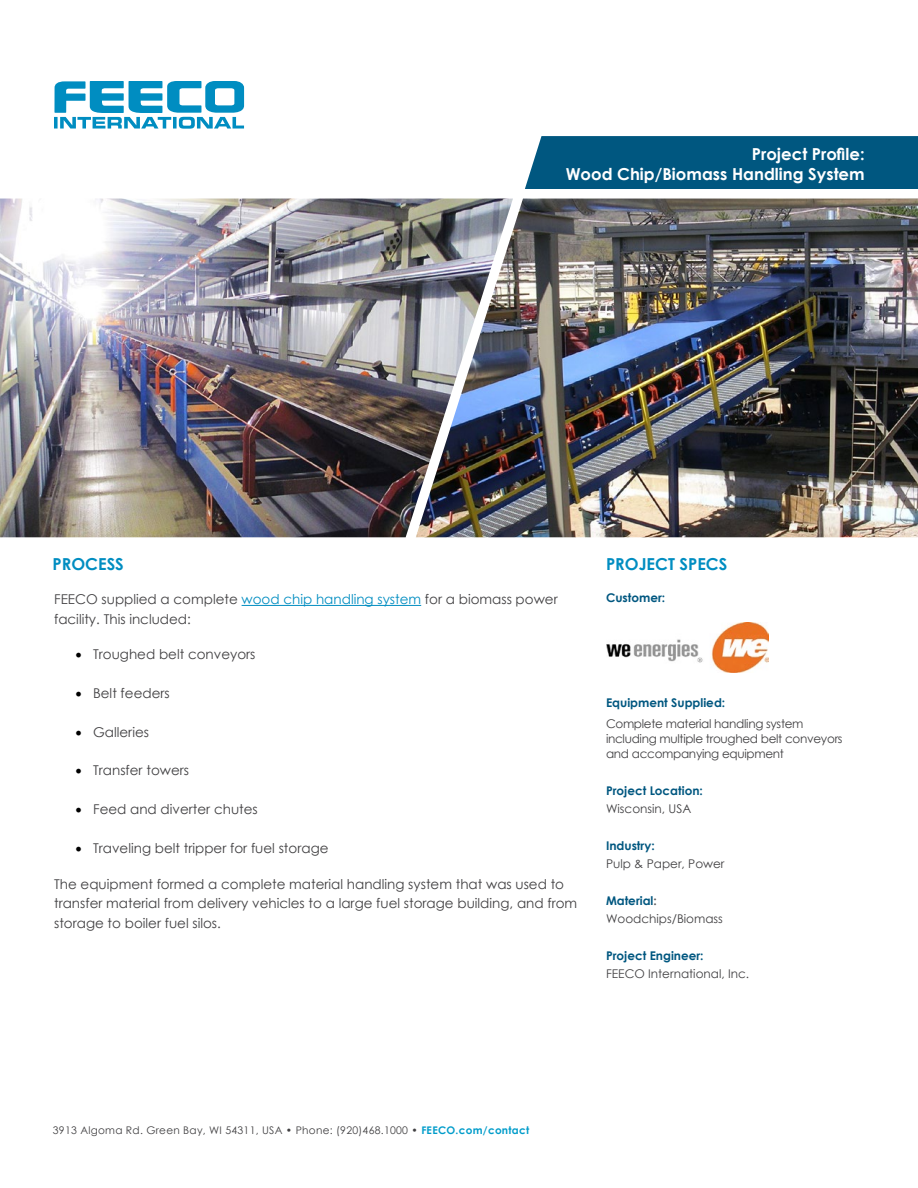
<style>
.page{position:relative;width:918px;height:1188px;background:#fff}
.page>*{position:absolute;margin:0;border:0;box-sizing:border-box;transform-origin:0 0}
.t1{font:700 16.5px/19.5px "Century Gothic";color:#fff;text-align:right}
.t2{font:700 16.5px "Century Gothic";color:#008dc1}
.t3{font:13.5px/19.5px "Century Gothic";color:#414042}
.t4{font:12px/15px "Century Gothic";letter-spacing:-.025em;color:#414042}
.t5{font:12px/18px "Century Gothic";color:#414042}
.t6{font:700 12px "Century Gothic";color:#005780}
.t7{font:10.5px "Century Gothic";letter-spacing:.025em;color:#414042}
.s1{color:#008dc1}
.s2{font-family:"Minion Pro";font-size:18px;color:#000}
.s3{font-weight:700;color:#005780}
.s4{font-weight:700;color:#58595b}
.s5{font-weight:700;color:#009cca}
</style>
<div class="page">
<div style="left:525px;top:136px;width:393px;height:53px;background:#005780"></div>
<hr style="left:242px;top:605px;width:179px;height:1px;background:#008dc1">
<svg style="left:54px;top:81px;width:190px;height:48px"></svg>
<img style="left:0;top:199px;width:416px;height:338px">
<img style="left:416px;top:199px;width:502px;height:338px">
<img style="left:606px;top:623px;width:162px;height:49px">
<p class="t1" style="left:566px;top:144px;width:300px">Project Profile:<br>Wood Chip/Biomass Handling System</p>
<p class="t2" style="left:53px;top:557px;width:73px">PROCESS</p>
<p class="t3" style="left:54px;top:591px;width:505px">FEECO supplied a complete <span class="s1">wood chip handling system</span> for a biomass power facility. This included:</p>
<p class="t3" style="left:75px;top:646px;width:182px"><span class="s2">•</span> Troughed belt conveyors</p>
<p class="t3" style="left:75px;top:685px;width:96px"><span class="s2">•</span> Belt feeders</p>
<p class="t3" style="left:75px;top:723px;width:75px"><span class="s2">•</span> Galleries</p>
<p class="t3" style="left:75px;top:762px;width:116px"><span class="s2">•</span> Transfer towers</p>
<p class="t3" style="left:75px;top:801px;width:184px"><span class="s2">•</span> Feed and diverter chutes</p>
<p class="t3" style="left:75px;top:839px;width:255px"><span class="s2">•</span> Traveling belt tripper for fuel storage</p>
<p class="t3" style="left:54px;top:875px;width:525px">The equipment formed a complete material handling system that was used to transfer material from delivery vehicles to a large fuel storage building, and from storage to boiler fuel silos.</p>
<p class="t2" style="left:606px;top:557px;width:123px">PROJECT SPECS</p>
<p class="t6" style="left:606px;top:593px;width:61px">Customer:</p>
<p class="t6" style="left:606px;top:698px;width:121px">Equipment Supplied:</p>
<p class="t4" style="left:606px;top:717px;width:238px">Complete material handling system including multiple troughed belt conveyors and accompanying equipment</p>
<p class="t6" style="left:606px;top:786px;width:98px">Project Location:</p>
<p class="t5" style="left:606px;top:801px;width:87px">Wisconsin, USA</p>
<p class="t6" style="left:606px;top:841px;width:50px">Industry:</p>
<p class="t5" style="left:606px;top:856px;width:120px">Pulp &amp; Paper, Power</p>
<p class="t5" style="left:606px;top:893px;width:118px"><span class="s3">Material</span><span class="s4">:<br></span>Woodchips/Biomass</p>
<p class="t6" style="left:606px;top:951px;width:99px">Project Engineer:</p>
<p class="t5" style="left:606px;top:966px;width:145px">FEECO International, Inc.</p>
<p class="t7" style="left:53px;top:1127px;width:478px">3913 Algoma Rd. Green Bay, WI 54311, USA • Phone: (920)468.1000 • <span class="s5">FEECO.com/contact</span></p>
</div>
